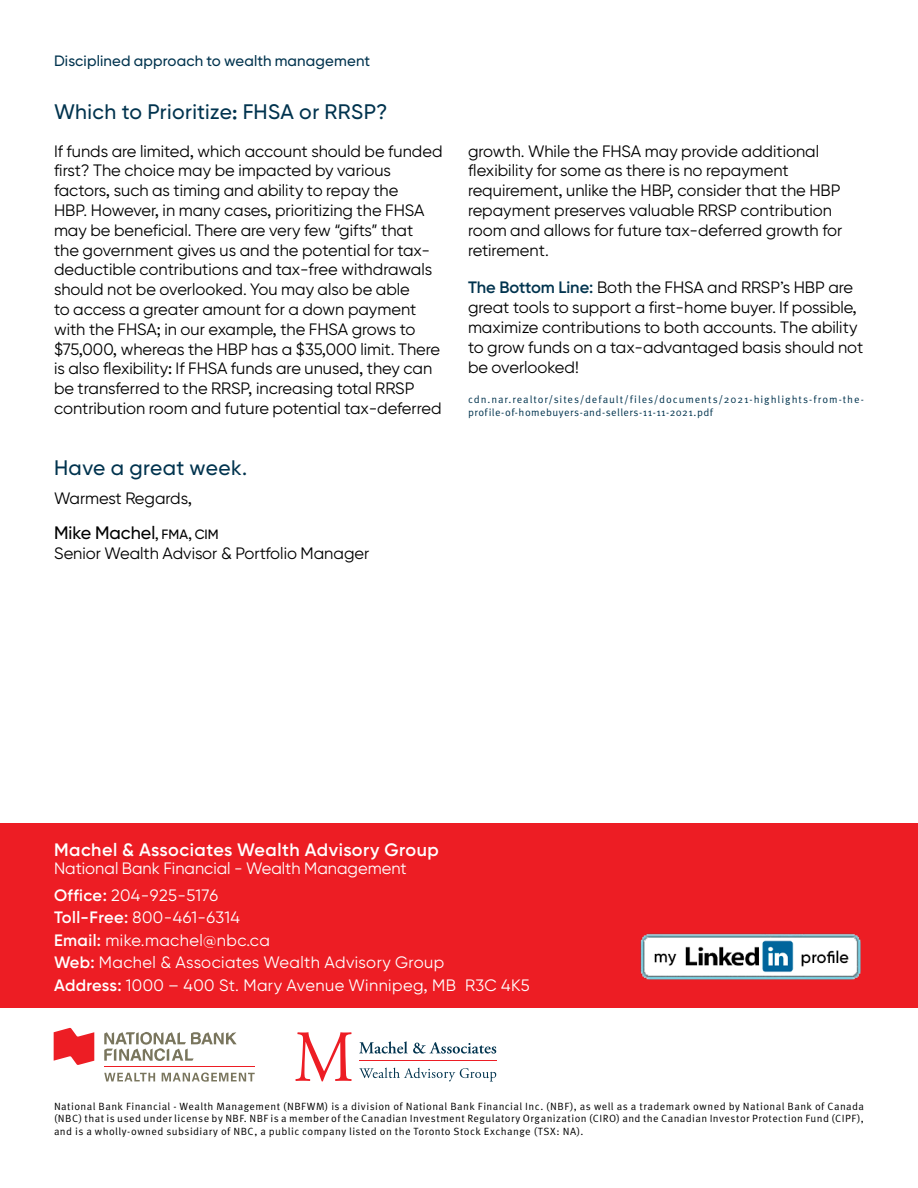
<style>
.page{position:relative;width:918px;height:1188px;background:#fff}
.page>*{position:absolute;margin:0;border:0;box-sizing:border-box;transform-origin:0 0}
.t1{font:500 21px "Gilroy BN";letter-spacing:.015em;color:#00334e}
.t2{font:600 18px "Gilroy BN";letter-spacing:.03em;color:#fff}
.t3{font:500 18px "Gilroy BN";color:#000}
.t4{font:16.5px/19.8px "Gilroy BN";color:#000}
.t5{font:16.5px/22.5px "Gilroy BN";letter-spacing:.025em;color:#fff}
.t6{font:16.5px/27px "Gilroy BN";color:#fff}
.t7{font:500 15px "Gilroy BN";letter-spacing:.01em;color:#00334e}
.t8{font:10.5px/12.6px "Meta Pro Norm";letter-spacing:.04em;color:#000;text-align:justify}
.t9{font:10.5px/12.6px "Meta Pro Norm";letter-spacing:.085em;color:#00334e}
.s1{font-weight:600;color:#00334e}
.s2{font-size:13.5px}
.s3{font-weight:600}
</style>
<div class="page">
<svg style="left:54px;top:1028px;width:40px;height:37px"></svg>
<svg style="left:104px;top:1073px;width:51px;height:8px"></svg>
<svg style="left:162px;top:1073px;width:93px;height:9px"></svg>
<hr style="left:104px;top:1066px;width:151px;height:1px;background:#ed1d24">
<svg style="left:104px;top:1032px;width:133px;height:29px"></svg>
<svg style="left:295px;top:1032px;width:57px;height:49px"></svg>
<svg style="left:359px;top:1041px;width:137px;height:13px"></svg>
<svg style="left:359px;top:1068px;width:137px;height:14px"></svg>
<hr style="left:359px;top:1061px;width:137px;height:1px;background:#ed1d24">
<div style="left:0;top:823px;width:918px;height:185px;background:#ed1d24"></div>
<img style="left:640px;top:933px;width:221px;height:47px">
<p class="t7" style="left:54px;top:52px;width:318px">Disciplined approach to wealth management</p>
<p class="t1" style="left:54px;top:99px;width:335px">Which to Prioritize: FHSA or RRSP?</p>
<p class="t4" style="left:54px;top:141px;width:390px">If funds are limited, which account should be funded first? The choice may be impacted by various factors, such as timing and ability to repay the<br>HBP. However, in many cases, prioritizing the FHSA may be beneficial. There are very few “gifts” that<br>the government gives us and the potential for tax&shy;deductible contributions and tax-free withdrawals should not be overlooked. You may also be able<br>to access a greater amount for a down payment with the FHSA; in our example, the FHSA grows to $75,000, whereas the HBP has a $35,000 limit. There is also flexibility: If FHSA funds are unused, they can be transferred to the RRSP, increasing total RRSP contribution room and future potential tax-deferred</p>
<p class="t4" style="left:468px;top:141px;width:376px">growth. While the FHSA may provide additional flexibility for some as there is no repayment requirement, unlike the HBP, consider that the HBP repayment preserves valuable RRSP contribution room and allows for future tax-deferred growth for retirement.</p>
<p class="t4" style="left:468px;top:278px;width:397px"><span class="s1">The Bottom Line:</span> Both the FHSA and RRSP’s HBP are great tools to support a first-home buyer. If possible, maximize contributions to both accounts. The ability to grow funds on a tax-advantaged basis should not be overlooked!</p>
<p class="t9" style="left:468px;top:393px;width:397px">cdn.nar.realtor/sites/default/files/documents/2021-highlights-from-the&shy;profile-of-homebuyers-and-sellers-11-11-2021.pdf</p>
<p class="t1" style="left:54px;top:455px;width:195px">Have a great week.</p>
<p class="t4" style="left:54px;top:488px;width:140px">Warmest Regards,</p>
<p class="t3" style="left:54px;top:522px;width:166px">Mike Machel<span class="s2">, FMA, CIM</span></p>
<p class="t4" style="left:54px;top:543px;width:317px">Senior Wealth Advisor &amp; Portfolio Manager</p>
<p class="t2" style="left:54px;top:838px;width:386px">Machel &amp; Associates Wealth Advisory Group</p>
<p class="t6" style="left:54px;top:854px;width:354px">National Bank Financial - Wealth Management<br><span class="s3">Office:</span> 204-925-5176</p>
<p class="t5" style="left:54px;top:906px;width:477px"><span class="s3">Toll-Free:</span> 800-461-6314<br><span class="s3">Email:</span> mike.machel@nbc.ca<br><span class="s3">Web:</span> Machel &amp; Associates Wealth Advisory Group<br><span class="s3">Address:</span> 1000 – 400 St. Mary Avenue Winnipeg, MB R3C 4K5</p>
<p class="t8" style="left:54px;top:1099px;width:812px">National Bank Financial - Wealth Management (NBFWM) is a division of National Bank Financial Inc. (NBF), as well as a trademark owned by National Bank of Canada (NBC) that is used under license by NBF. NBF is a member of the Canadian Investment Regulatory Organization (CIRO) and the Canadian Investor Protection Fund (CIPF), and is a wholly-owned subsidiary of NBC, a public company listed on the Toronto Stock Exchange (TSX: NA).</p>
</div>
